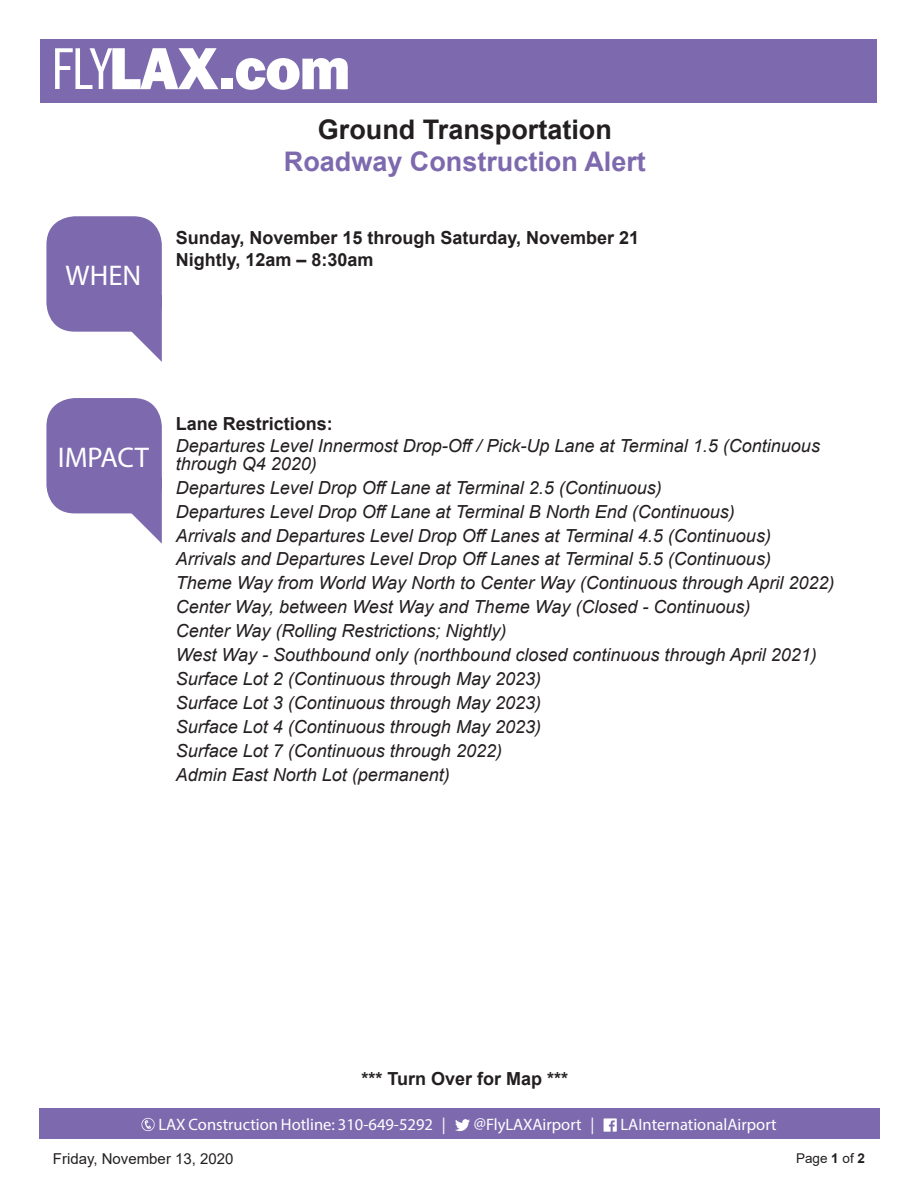
<style>
.page{position:relative;width:918px;height:1188px;background:#fff}
.page>*{position:absolute;margin:0;border:0;box-sizing:border-box;transform-origin:0 0}
.t1{font:28.5px "Myriad Pro";color:#fff}
.t2{font:700 27px "Arial";color:#7d69ae}
.t3{font:700 27px "Arial";color:#231f20}
.t4{font:italic 18px/24px "Arial";color:#231f20}
.t5{font:700 18px/21.6px "Arial";color:#231f20}
.t6{font:16.5px "Myriad Pro";color:#fff}
.t7{font:15px "Arial";color:#231f20}
.t8{font:13.5px "Arial";color:#231f20}
.s1{font-weight:700}
</style>
<div class="page">
<div style="left:40px;top:39px;width:838px;height:63px;background:#7d69ae"></div>
<svg style="left:132px;top:309px;width:30px;height:53px"></svg>
<div style="left:46px;top:216px;width:116px;height:116px;background:#7d69ae;border-radius:28px"></div>
<svg style="left:119px;top:490px;width:43px;height:54px"></svg>
<div style="left:46px;top:398px;width:116px;height:115px;background:#7d69ae;border-radius:28px"></div>
<div style="left:39px;top:1109px;width:840px;height:30px;background:#7d69ae"></div>
<svg style="left:141px;top:1118px;width:14px;height:13px"></svg>
<svg style="left:455px;top:1119px;width:15px;height:12px"></svg>
<svg style="left:604px;top:1118px;width:13px;height:14px"></svg>
<svg style="left:55px;top:48px;width:163px;height:41px"></svg>
<div style="left:221px;top:78px;width:11px;height:11px;background:#fff"></div>
<svg style="left:236px;top:58px;width:112px;height:32px"></svg>
<h1 class="t1" style="left:66px;top:258px;width:77px">WHEN</h1>
<h2 class="t3" style="left:318px;top:111px;width:296px">Ground Transportation</h2>
<h2 class="t2" style="left:284px;top:143px;width:364px">Roadway Construction Alert</h2>
<p class="t5" style="left:176px;top:227px;width:465px">Sunday, November 15 through Saturday, November 21<br>Nightly, 12am – 8:30am</p>
<h1 class="t1" style="left:58px;top:440px;width:93px">IMPACT</h1>
<p class="t5" style="left:176px;top:413px;width:159px">Lane Restrictions:</p>
<p class="t4" style="left:176px;top:436px;width:646px;line-height:18px">Departures Level Innermost Drop-Off / Pick-Up Lane at Terminal 1.5 (Continuous through Q4 2020)</p>
<p class="t4" style="left:176px;top:475px;width:660px">Departures Level Drop Off Lane at Terminal 2.5 (Continuous)<br>Departures Level Drop Off Lane at Terminal B North End (Continuous)<br>Arrivals and Departures Level Drop Off Lanes at Terminal 4.5 (Continuous)<br>Arrivals and Departures Level Drop Off Lanes at Terminal 5.5 (Continuous)<br>Theme Way from World Way North to Center Way (Continuous through April 2022)<br>Center Way, between West Way and Theme Way (Closed - Continuous)<br>Center Way (Rolling Restrictions; Nightly)<br>West Way - Southbound only (northbound closed continuous through April 2021)<br>Surface Lot 2 (Continuous through May 2023)<br>Surface Lot 3 (Continuous through May 2023)<br>Surface Lot 4 (Continuous through May 2023)<br>Surface Lot 7 (Continuous through 2022)<br>Admin East North Lot (permanent)</p>
<p class="t5" style="left:362px;top:1069px;width:208px">*** Turn Over for Map ***</p>
<p class="t6" style="left:158px;top:1114px;width:289px">LAX Construction Hotline: 310-649-5292 |</p>
<p class="t6" style="left:474px;top:1114px;width:122px">@FlyLAXAirport |</p>
<p class="t6" style="left:620px;top:1114px;width:158px">LAInternationalAirport</p>
<p class="t7" style="left:53px;top:1149px;width:182px">Friday, November 13, 2020</p>
<p class="t8" style="left:796px;top:1149px;width:71px">Page <span class="s1">1</span> of <span class="s1">2</span></p>
</div>
